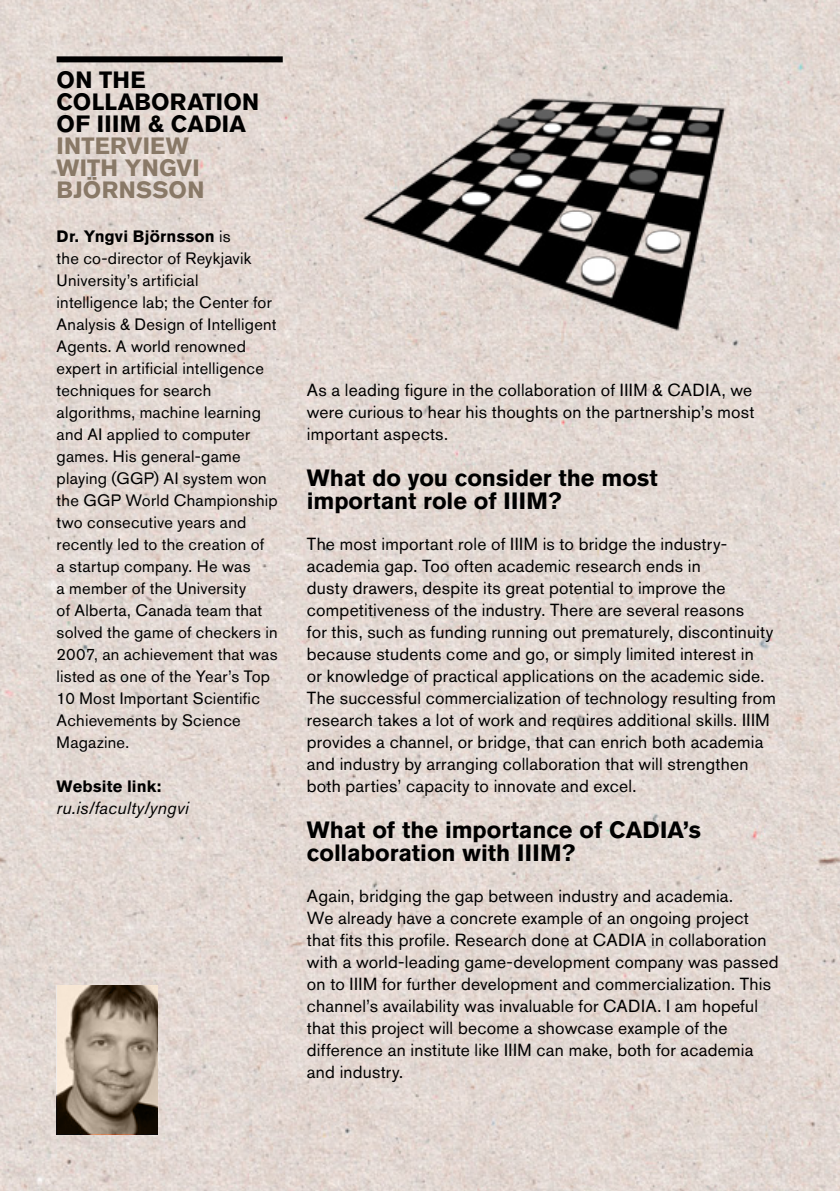
<style>
.page{position:relative;width:840px;height:1191px;background:#fff}
.page>*{position:absolute;margin:0;border:0;box-sizing:border-box;transform-origin:0 0}
.t1{font:700 23.4px/22px "Akzidenz Grotesk BQ";color:#000}
.t2{font:700 23.4px/22px "Akzidenz Grotesk BQ";letter-spacing:.01em;color:#897967;text-align:right}
.t3{font:17.4px/22px "Akzidenz Grotesk BQ";letter-spacing:.015em;color:#000}
.t4{font:italic 17.4px "Akzidenz Grotesk BQ";letter-spacing:.01em;color:#000}
.t5{font:16.4px/22px "Akzidenz Grotesk BQ";letter-spacing:.015em;color:#000}
.t6{font:700 16.4px "Akzidenz Grotesk BQ";color:#000}
.s1{font-weight:700}
</style>
<div class="page">
<img style="left:0;top:0;width:839px;height:1191px">
<div style="left:57px;top:56px;width:225px;height:6px;background:#000"></div>
<svg style="left:57px;top:985px;width:100px;height:149px;background:#938472"></svg>
<img style="left:330px;top:67px;width:452px;height:301px">
<h1 class="t1" style="left:57px;top:69px;width:204px">On the<br>Co llabo ratio n of III M &amp; CADIA</h1>
<h1 class="t2" style="left:57px;top:135px;width:15px">INTER</h1>
<h1 class="t2" style="left:127px;top:135px;width:63px">VIEW</h1>
<h1 class="t2" style="left:57px;top:157px;width:36px">WITH</h1>
<h1 class="t2" style="left:57px;top:157px;width:146px">YNGVI<br>BJÖRNSSON</h1>
<p class="t5" style="left:57px;top:225px;width:222px"><span class="s1">Dr. Yngvi Björnsson</span> is<br>the co-director of Reykjavik<br>University’s artificial intelligence lab; the Center for<br>Analysis &amp; Design of Intelligent<br>Agents. A world renowned expert in artificial intelligence techniques for search algorithms, machine learning and AI applied to computer games. His general-game playing (GGP) AI system won the GGP World Championship two consecutive years and recently led to the creation of<br>a startup company. He was<br>a member of the University<br>of Alberta, Canada team that solved the game of checkers in<br>2007, an achievement that was listed as one of the Year’s Top<br>10 Most Important Scientific<br>Achievements by Science<br>Magazine.</p>
<p class="t6" style="left:57px;top:777px;width:106px">Website link:</p>
<p class="t4" style="left:57px;top:798px;width:134px">ru.is/faculty/yngvi</p>
<p class="t3" style="left:307px;top:379px;width:449px;text-align:justify">As a leading figure in the collaboration of IIIM &amp; CADIA, we were curious to hear his thoughts on the partnership’s most important aspects.</p>
<h1 class="t1" style="left:307px;top:466px;width:352px;line-height:23.4px">What do you consider the most important role of III M?</h1>
<p class="t3" style="left:307px;top:533px;width:470px">The most important role of IIIM is to bridge the industry&shy;academia gap. Too often academic research ends in<br>dusty drawers, despite its great potential to improve the competitiveness of the industry. There are several reasons<br>for this, such as funding running out prematurely, discontinuity because students come and go, or simply limited interest in<br>or knowledge of practical applications on the academic side.<br>The successful commercialization of technology resulting from research takes a lot of work and requires additional skills. IIIM provides a channel, or bridge, that can enrich both academia and industry by arranging collaboration that will strengthen both parties’ capacity to innovate and excel.</p>
<h1 class="t1" style="left:307px;top:818px;width:395px;line-height:23.4px">What of the importance of CADIA’s collaboration with III M?</h1>
<p class="t3" style="left:307px;top:885px;width:473px">Again, bridging the gap between industry and academia.<br>We already have a concrete example of an ongoing project that fits this profile. Research done at CADIA in collaboration with a world-leading game-development company was passed on to IIIM for further development and commercialization. This channel’s availability was invaluable for CADIA. I am hopeful that this project will become a showcase example of the difference an institute like IIIM can make, both for academia and industry.</p>
</div>
